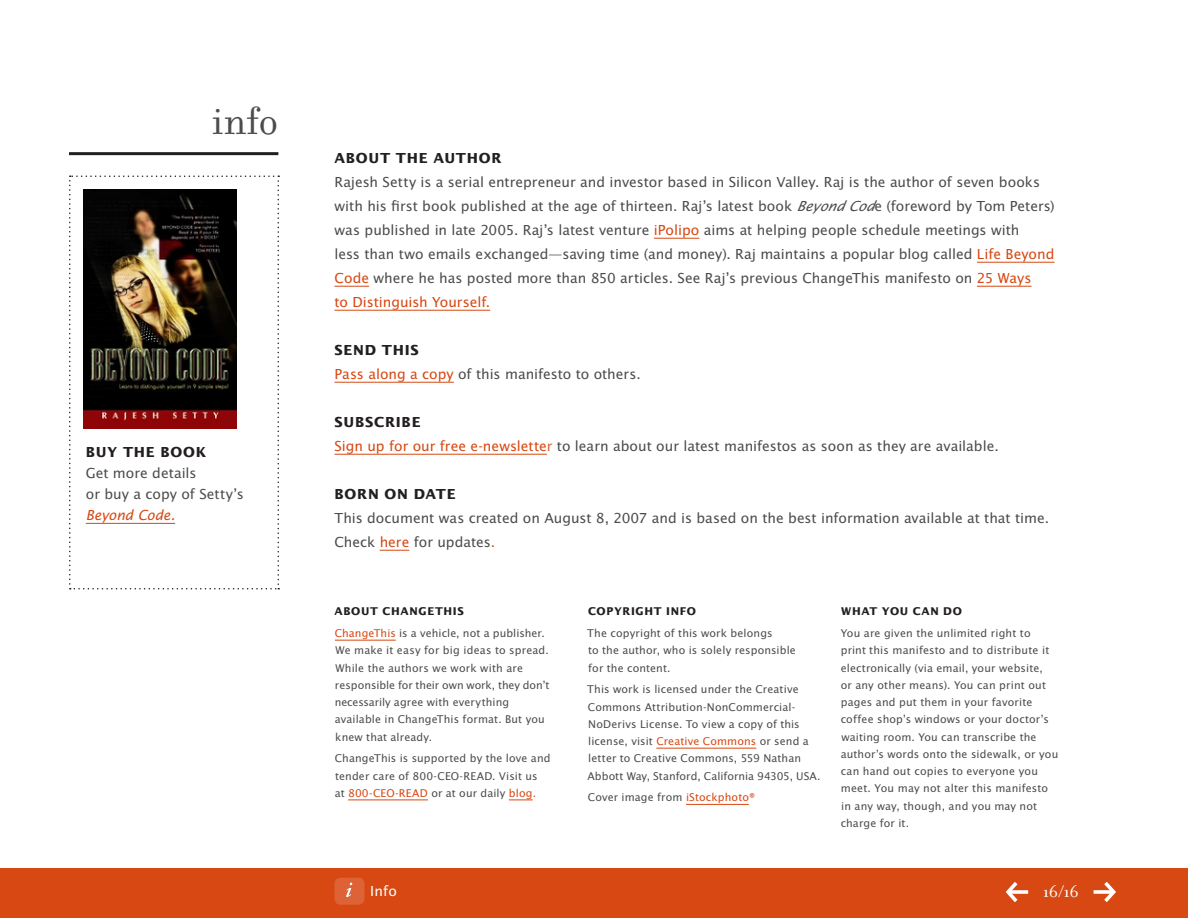
<style>
.page{position:relative;width:1188px;height:918px;background:#fff}
.page>*{position:absolute;margin:0;border:0;box-sizing:border-box;transform-origin:0 0}
.t1{font:42px "Filosofia";color:#4b4c4d}
.t2{font:18px "Filosofia";color:#fff}
.t3{font:15px/24px "Lucida Sans EFOP";letter-spacing:-.005em;color:#4b4c4d}
.t4{font:700 15px "Lucida Sans EFOP";letter-spacing:.055em;color:#231f20}
.t5{font:italic 15px "Lucida Sans EFOP";letter-spacing:-.005em;color:#d74812}
.t6{font:15px "Lucida Sans EFOP";color:#fff}
.t7{font:11.7px/17.2px "Lucida Sans EFOP";letter-spacing:.01em;color:#4b4c4d}
.t8{font:700 11.7px "Lucida Sans EFOP";letter-spacing:.06em;color:#231f20}
.t9{font:11.7px "Lucida Sans EFOP";color:#d74812}
.s1{font-style:italic}
.s2{color:#d74812}
.s3{font-weight:700;color:#231f20}
.s4{color:#dd6336}
.s5{color:#4b4c4d}
</style>
<div class="page">
<div style="left:0;top:869px;width:1188px;height:49px;background:#d74812"></div>
<div style="left:334px;top:878px;width:30px;height:27px;background:#dd6336;border-radius:6px"></div>
<svg style="left:346px;top:883px;width:6px;height:14px"></svg>
<svg style="left:1006px;top:882px;width:22px;height:20px"></svg>
<svg style="left:1094px;top:882px;width:22px;height:20px"></svg>
<hr style="left:654px;top:238px;width:45px;height:1px;background:#d74812">
<hr style="left:977px;top:262px;width:78px;height:1px;background:#d74812">
<hr style="left:334px;top:286px;width:35px;height:1px;background:#d74812">
<hr style="left:977px;top:286px;width:55px;height:1px;background:#d74812">
<hr style="left:334px;top:310px;width:156px;height:1px;background:#d74812">
<hr style="left:334px;top:382px;width:120px;height:1px;background:#d74812">
<hr style="left:334px;top:454px;width:213px;height:1px;background:#d74812">
<svg style="left:380px;top:550px;width:29px;height:1px"></svg>
<hr style="left:69px;top:152px;width:209px;height:3px;background:#231f20">
<svg style="left:69px;top:176px;width:210px;height:414px"></svg>
<hr style="left:86px;top:523px;width:89px;height:1px;background:#d74812">
<hr style="left:335px;top:640px;width:61px;height:1px;background:#d74812">
<hr style="left:348px;top:800px;width:80px;height:1px;background:#d74812">
<svg style="left:509px;top:800px;width:24px;height:1px"></svg>
<hr style="left:656px;top:748px;width:100px;height:1px;background:#d74812">
<hr style="left:686px;top:804px;width:63px;height:1px;background:#d74812">
<img style="left:84px;top:189px;width:153px;height:239px">
<h1 class="t1" style="left:212px;top:98px;width:68px">info</h1>
<p class="t4" style="left:86px;top:444px;width:49px">BU Y THE</p>
<p class="t4" style="left:161px;top:444px;width:46px">BOOK</p>
<p class="t3" style="left:86px;top:464px;width:160px;line-height:21px">Get more details<br>or buy a copy of Setty’s</p>
<p class="t5" style="left:86px;top:507px;width:91px">Beyond Code.</p>
<p class="t4" style="left:334px;top:150px;width:73px">ABOUT THE</p>
<p class="t4" style="left:433px;top:150px;width:23px">AUTH</p>
<p class="t4" style="left:479px;top:150px;width:21px">OR</p>
<p class="t3" style="left:334px;top:171px;width:722px">Rajesh Setty is a serial entrepreneur and investor based in Silicon Valley. Raj is the author of seven books with his first book published at the age of thirteen. Raj’s latest book <span class="s1">Beyond Cod</span>e (foreword by Tom Peters) was published in late 2005. Raj’s latest venture <span class="s2">iPolipo</span> aims at helping people schedule meetings with<br>less than two emails exchanged—saving time (and money). Raj maintains a popular blog called <span class="s2">Life Beyond Code</span> where he has posted more than 850 articles. See Raj’s previous ChangeThis manifesto on <span class="s2">25 Ways<br>to Distinguish Yourself.</span></p>
<p class="t3" style="left:335px;top:339px;width:308px"><span class="s3">SEND THIS<br></span><span class="s2">Pass along a copy</span> of this manifesto to others.</p>
<p class="t3" style="left:335px;top:411px;width:666px"><span class="s3">SUBSCRIBE<br></span><span class="s2">Sign up for our free e-newslette</span><span class="s4">r</span> to learn about our latest manifestos as soon as they are available.</p>
<p class="t4" style="left:335px;top:486px;width:102px">BORN ON DATE</p>
<p class="t3" style="left:335px;top:507px;width:716px">This document was created on August 8, 2007 and is based on the best information available at that time.<br>Check <span class="s2">here</span> for updates<span class="s2">.</span></p>
<p class="t7" style="left:334px;top:601px;width:212px;line-height:21.8px"><span class="s3">ABOUT CHANGETHIS<br></span><span class="s2">ChangeThis</span> is a vehicle, not a publisher.</p>
<p class="t7" style="left:335px;top:642px;width:216px">We make it easy for big ideas to spread.<br>While the authors we work with are responsible for their own work, they don’t necessarily agree with everything available in ChangeThis format. But you knew that already.</p>
<p class="t7" style="left:335px;top:750px;width:217px">ChangeThis is supported by the love and tender care of 800-CEO</p>
<p class="t7" style="left:460px;top:768px;width:12px">-READ</p>
<p class="t7" style="left:492px;top:768px;width:47px">. Visit us</p>
<p class="t9" style="left:335px;top:787px;width:47px"><span class="s5">at</span> 800-CEO</p>
<p class="t7" style="left:395px;top:785px;width:142px"><span class="s2">-READ</span> or at our daily <span class="s2">blog.</span></p>
<p class="t8" style="left:588px;top:605px;width:44px">COPYRIGHT</p>
<p class="t8" style="left:666px;top:605px;width:31px">INFO</p>
<p class="t7" style="left:587px;top:625px;width:210px">The copyright of this work belongs<br>to the author, who is solely responsible for the content.</p>
<p class="t7" style="left:587px;top:681px;width:235px">This work is licensed under the Creative Commons Attribution-NonCommercial-NoDerivs License. To view a copy of this license, visit <span class="s2">Creative Commons</span> or send a letter to Creative Commons, 559 Nathan Abbott Way, Stanford, California 94305, USA.</p>
<p class="t7" style="left:588px;top:789px;width:169px">Cover image from <span class="s2">iStockphoto®</span></p>
<p class="t8" style="left:841px;top:605px;width:112px">WHAT YOU CAN DO</p>
<p class="t7" style="left:841px;top:625px;width:219px">You are given the unlimited right to print this manifesto and to distribute it electronically (via email, your website,<br>or any other means). You can print out pages and put them in your favorite coffee shop’s windows or your doctor’s waiting room. You can transcribe the author’s words onto the sidewalk, or you can hand out copies to everyone you meet. You may not alter this manifesto in any way, though, and you may not charge for it.</p>
<p class="t6" style="left:370px;top:883px;width:28px">Info</p>
<h2 class="t2" style="left:1043px;top:881px;width:38px">16/16</h2>
</div>
